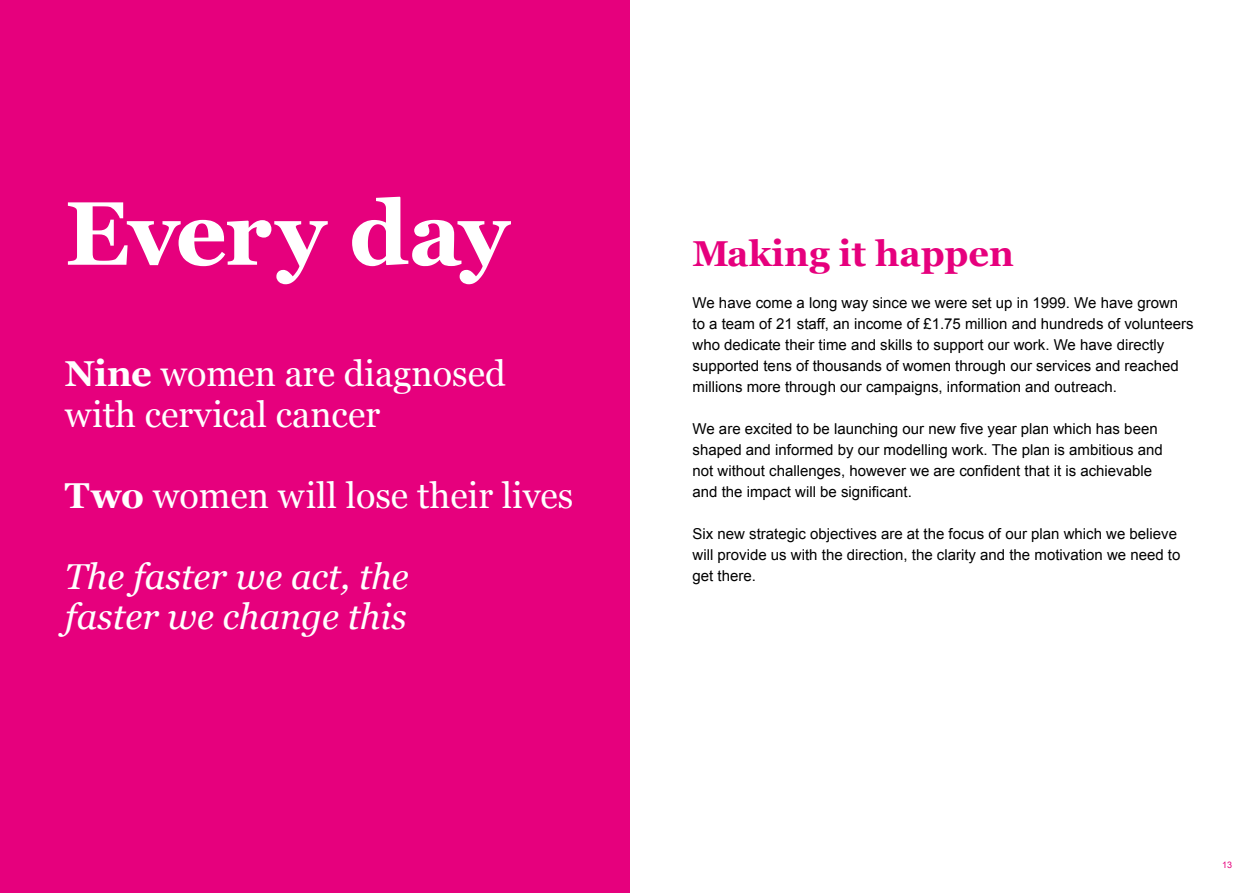
<style>
.page{position:relative;width:1259px;height:893px;background:#fff}
.page>*{position:absolute;margin:0;border:0;box-sizing:border-box;transform-origin:0 0}
.t1{font:700 90px "Georgia";letter-spacing:-.02em;color:#fff}
.t2{font:36px/40.5px "Georgia";color:#fff}
.t3{font:italic 36px/40.5px "Georgia";color:#fff}
.t4{font:700 36px "Georgia";color:#e6007d}
.t5{font:15px/21px "Arial";color:#000}
.t6{font:9px "Arial";color:#e6007d}
.s1{font-weight:700}
</style>
<div class="page">
<div style="left:0;top:0;width:629px;height:893px;background:#e6007d"></div>
<h1 class="t1" style="left:65px;top:166px;width:446px">Every day</h1>
<h2 class="t2" style="left:65px;top:352px;width:442px"><span class="s1">Nine</span> women are diagnosed with cervical cancer</h2>
<h2 class="t2" style="left:65px;top:474px;width:510px"><span class="s1">Two</span> women will lose their lives</h2>
<h2 class="t3" style="left:65px;top:555px;width:345px">The faster we act, the faster we change this</h2>
<h2 class="t4" style="left:692px;top:226px;width:323px">Making it happen</h2>
<p class="t5" style="left:692px;top:292px;width:502px">We have come a long way since we were set up in 1999. We have grown to a team of 21 staff, an income of £1.75 million and hundreds of volunteers who dedicate their time and skills to support our work. We have directly supported tens of thousands of women through our services and reached millions more through our campaigns, information and outreach.</p>
<p class="t5" style="left:692px;top:418px;width:471px">We are excited to be launching our new five year plan which has been shaped and informed by our modelling work. The plan is ambitious and not without challenges, however we are confident that it is achievable and the impact will be significant.</p>
<p class="t5" style="left:692px;top:523px;width:489px">Six new strategic objectives are at the focus of our plan which we believe will provide us with the direction, the clarity and the motivation we need to get there.</p>
<p class="t6" style="left:1222px;top:859px;width:12px">13</p>
</div>
